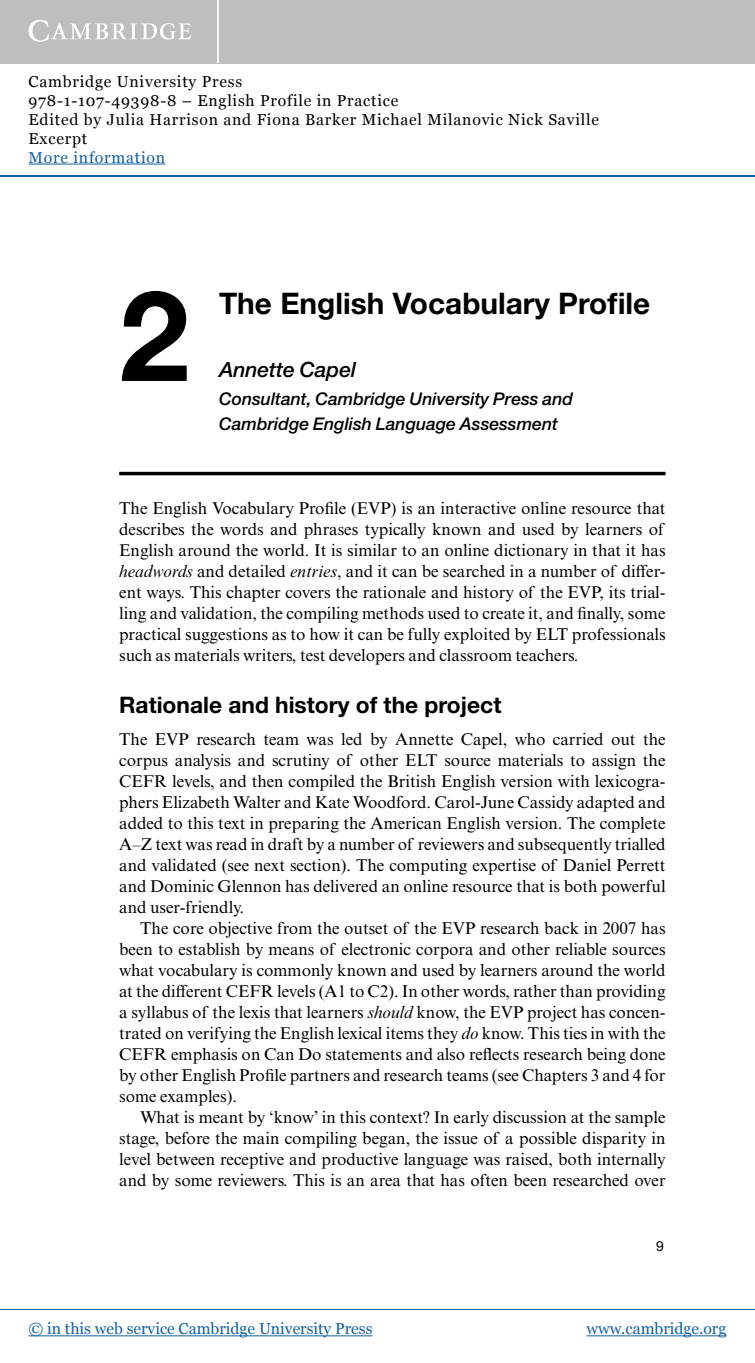
<style>
.page{position:relative;width:755px;height:1363px;background:#fff}
.page>*{position:absolute;margin:0;border:0;box-sizing:border-box;transform-origin:0 0}
.t1{font:700 126px "Helvetica Neue LT Std";color:#000}
.t2{font:700 29.75px "Helvetica Neue LT Std";color:#000}
.t3{font:700 22.75px "Helvetica Neue LT Std";color:#000}
.t4{font:italic 500 21px "Helvetica Neue LT Std";color:#000}
.t5{font:italic 500 17.5px/24.5px "Helvetica Neue LT Std";color:#000}
.t6{font:17.15px/21px "Times NRMT Pro";color:#000;text-align:justify}
.t7{font:15.75px/18.7px "Georgia";letter-spacing:.05em;color:#000}
.t8{font:15.75px "Georgia";color:#115fa4}
.t9{font:15.75px "Georgia";letter-spacing:.05em;color:#115fa4}
.t10{font:14px "Helvetica Neue LT Std";color:#000}
.s1{font-style:italic}
</style>
<div class="page">
<div style="left:0;top:0;width:754px;height:63px;background:#bcbec0"></div>
<hr style="left:217px;top:0;width:2px;height:63px;background:#fff">
<svg style="left:29px;top:20px;width:162px;height:22px"></svg>
<hr style="left:29px;top:164px;width:136px;height:1px;background:#115fa4">
<hr style="left:0;top:175px;width:754px;height:2px;background:#115fa4">
<hr style="left:0;top:1308px;width:754px;height:1px;background:#115fa4">
<hr style="left:29px;top:1335px;width:343px;height:1px;background:#115fa4">
<hr style="left:586px;top:1335px;width:139px;height:1px;background:#115fa4">
<hr style="left:119px;top:472px;width:546px;height:3px;background:#000">
<p class="t7" style="left:29px;top:72px;width:571px">Cambridge University Press<br>978-1-107-49398-8 – English Profile in Practice<br>Edited by Julia Harrison and Fiona Barker Michael Milanovic Nick Saville Excerpt</p>
<p class="t9" style="left:29px;top:146px;width:138px">More information</p>
<h1 class="t1" style="left:119px;top:258px;width:72px">2</h1>
<h2 class="t2" style="left:219px;top:285px;width:432px">The English Vocabulary Profile</h2>
<p class="t4" style="left:219px;top:357px;width:138px">Annette Capel</p>
<p class="t5" style="left:219px;top:386px;width:355px">Consultant, Cambridge University Press and<br>Cambridge English Language Assessment</p>
<p class="t6" style="left:119px;top:498px;width:547px">The English Vocabulary Profile (EVP) is an interactive online resource that describes the words and phrases typically known and used by learners of English around the world. It is similar to an online dictionary in that it has <span class="s1">headwords</span> and detailed <span class="s1">entries</span>, and it can be searched in a number of differ&shy;ent ways. This chapter covers the rationale and history of the EVP, its trial&shy;ling and validation, the compiling methods used to create it, and finally, some practical suggestions as to how it can be fully exploited by ELT professionals such as materials writers, test developers and classroom teachers.</p>
<h3 class="t3" style="left:119px;top:691px;width:383px">Rationale and history of the project</h3>
<p class="t6" style="left:119px;top:729px;width:547px">The EVP research team was led by Annette Capel, who carried out the corpus analysis and scrutiny of other ELT source materials to assign the CEFR levels, and then compiled the British English version with lexicogra&shy;phers Elizabeth Walter and Kate Woodford. Carol-June Cassidy adapted and added to this text in preparing the American English version. The complete A–Z text was read in draft by a number of reviewers and subsequently trialled and validated (see next section). The computing expertise of Daniel Perrett and Dominic Glennon has delivered an online resource that is both powerful and user-friendly.</p>
<p class="t6" style="left:119px;top:918px;width:547px;text-indent:21px">The core objective from the outset of the EVP research back in 2007 has been to establish by means of electronic corpora and other reliable sources what vocabulary is commonly known and used by learners around the world at the different CEFR levels (A1 to C2). In other words, rather than providing a syllabus of the lexis that learners <span class="s1">should</span> know, the EVP project has concen&shy;trated on verifying the English lexical items they <span class="s1">do</span> know. This ties in with the CEFR emphasis on Can Do statements and also reflects research being done by other English Profile partners and research teams (see Chapters 3 and 4 for some examples).</p>
<p class="t6" style="left:119px;top:1107px;width:547px;text-indent:21px">What is meant by ‘know’ in this context? In early discussion at the sample stage, before the main compiling began, the issue of a possible disparity in level between receptive and productive language was raised, both internally and by some reviewers. This is an area that has often been researched over</p>
<p class="t10" style="left:655px;top:1237px;width:9px">9</p>
<p class="t8" style="left:29px;top:1317px;width:345px">© in this web service Cambridge University Press</p>
<p class="t8" style="left:586px;top:1317px;width:141px">www.cambridge.org</p>
</div>
